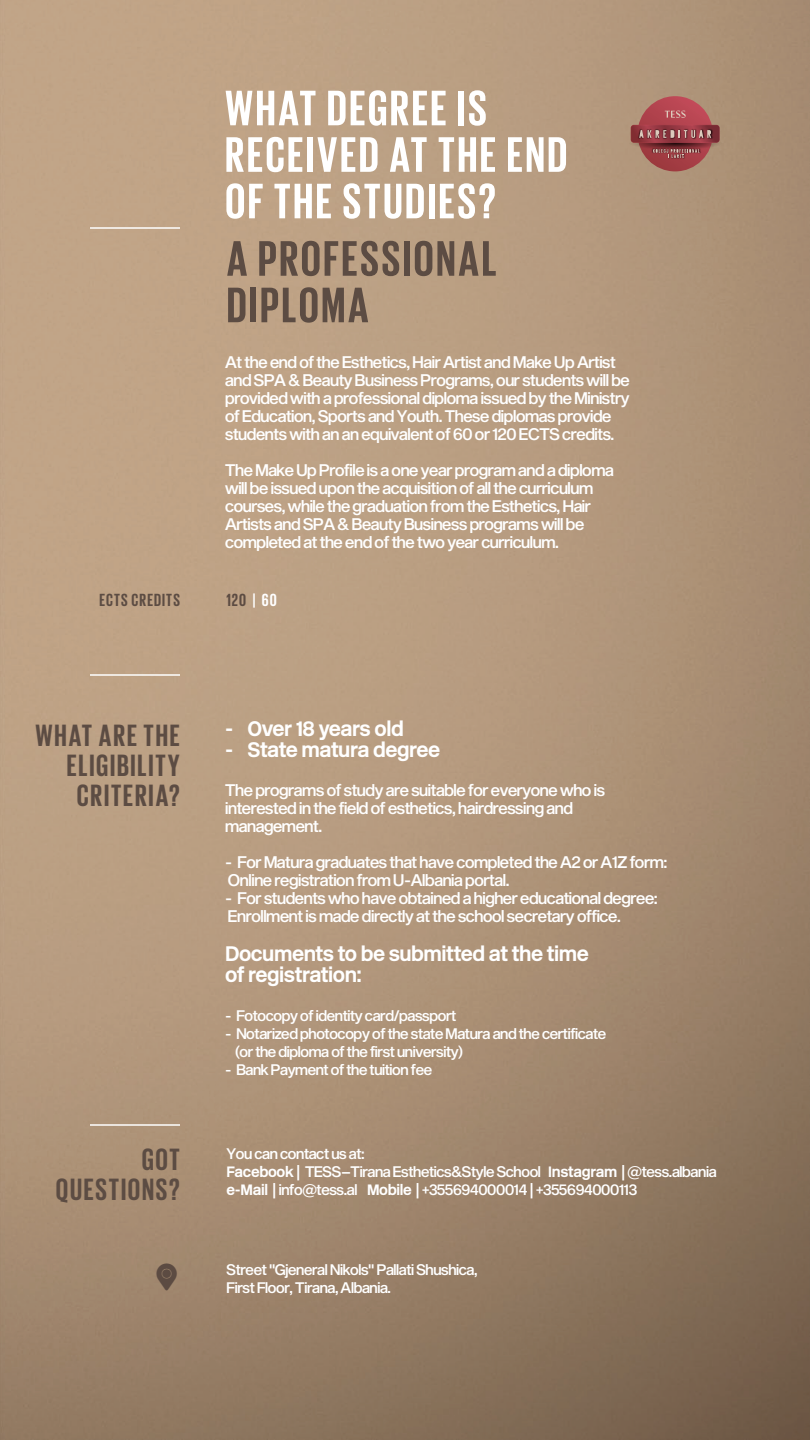
<style>
.page{position:relative;width:810px;height:1440px;background:#fff}
.page>*{position:absolute;margin:0;border:0;box-sizing:border-box;transform-origin:0 0}
.t1{font:700 51px/46.5px "Giorgio Sans";letter-spacing:.05em;color:#fff}
.t2{font:700 51px/46.5px "Giorgio Sans";letter-spacing:.05em;color:#5c4c43}
.t3{font:700 31.5px/30px "Giorgio Sans";letter-spacing:.055em;color:#5c4c43;text-align:right}
.t4{font:700 21px/21px "New Rail Alphabet";letter-spacing:-.025em;color:#fff}
.t5{font:700 18px "Giorgio Sans";letter-spacing:.06em;color:#5c4c43}
.t6{font:700 18px "Giorgio Sans";color:#5c4b42}
.t7{font:16.5px/18px "Sequel Sans Medium Disp";letter-spacing:-.02em;color:#fff}
.t8{font:15px/18px "Sequel Sans Medium Disp";letter-spacing:-.02em;color:#fff}
.s1{color:#fff}
.s2{font-family:"New Rail Alphabet";font-weight:700}
</style>
<div class="page">
<img style="left:0;top:0;width:810px;height:1440px">
<hr style="left:90px;top:674px;width:90px;height:2px;background:#fff">
<hr style="left:90px;top:1124px;width:90px;height:2px;background:#fff">
<hr style="left:90px;top:227px;width:90px;height:2px;background:#fff">
<svg style="left:638px;top:96px;width:75px;height:75px"></svg>
<svg style="left:627px;top:101px;width:96px;height:66px;background:#a45c59"></svg>
<svg style="left:157px;top:1264px;width:20px;height:27px"></svg>
<h1 class="t1" style="left:225px;top:83px;width:344px">WHAT DEGREE IS<br>RECEIVED AT THE END<br>OF THE STUDIES?</h1>
<h1 class="t2" style="left:227px;top:234px;width:271px">A PROFESSIONAL<br>DIPLOMA</h1>
<p class="t7" style="left:225px;top:354px;width:406px">At the end of the Esthetics, Hair Artist and Make Up Artist and SPA &amp; Beauty Business Programs, our students will be provided with a professional diploma issued by the Ministry of Education, Sports and Youth. These diplomas provide students with an an equivalent of 60 or 120 ECTS credits.</p>
<p class="t7" style="left:225px;top:462px;width:390px">The Make Up Profile is a one year program and a diploma will be issued upon the acquisition of all the curriculum courses, while the graduation from the Esthetics, Hair Artists and SPA &amp; Beauty Business programs will be completed at the end of the two year curriculum.</p>
<p class="t5" style="left:100px;top:590px;width:82px">ECTS CREDITS</p>
<p class="t6" style="left:226px;top:590px;width:52px">120 <span class="s1">| 60</span></p>
<h2 class="t3" style="left:35px;top:720px;width:146px">WHAT ARE THE<br>ELIGIBILITY<br>CRITERIA?</h2>
<p class="t4" style="left:225px;top:718px;width:180px">- Over 18 years old</p>
<p class="t4" style="left:225px;top:739px;width:217px">- State matura degree</p>
<p class="t7" style="left:225px;top:781px;width:381px">The programs of study are suitable for everyone who is interested in the field of esthetics, hairdressing and management.</p>
<p class="t7" style="left:225px;top:853px;width:444px">- For Matura graduates that have completed the A2 or A1Z form:<br>Online registration from U-Albania portal.</p>
<p class="t7" style="left:225px;top:889px;width:434px">- For students who have obtained a higher educational degree:<br>Enrollment is made directly at the school secretary office.</p>
<p class="t4" style="left:225px;top:943px;width:365px">Documents to be submitted at the time of registration:</p>
<p class="t8" style="left:225px;top:1007px;width:233px">- Fotocopy of identity card/passport</p>
<p class="t8" style="left:235px;top:1025px;width:373px;text-indent:-10px">- Notarized photocopy of the state Matura and the certificate (or the diploma of the first university)</p>
<p class="t8" style="left:225px;top:1061px;width:208px">- Bank Payment of the tuition fee</p>
<h2 class="t3" style="left:56px;top:1143px;width:126px">GOT<br>QUESTIONS?</h2>
<p class="t8" style="left:227px;top:1145px;width:491px">You can contact us at:<br><span class="s2">Facebook</span> | TESS–Tirana Esthetics&amp;Style School <span class="s2">Instagram</span> | @tess.albania <span class="s2">e-Mail</span> | info@tess.al <span class="s2">Mobile</span> | +355694000014 | +355694000113</p>
<p class="t8" style="left:227px;top:1261px;width:253px">Street "Gjeneral Nikols" Pallati Shushica,<br>First Floor, Tirana, Albania.</p>
</div>
